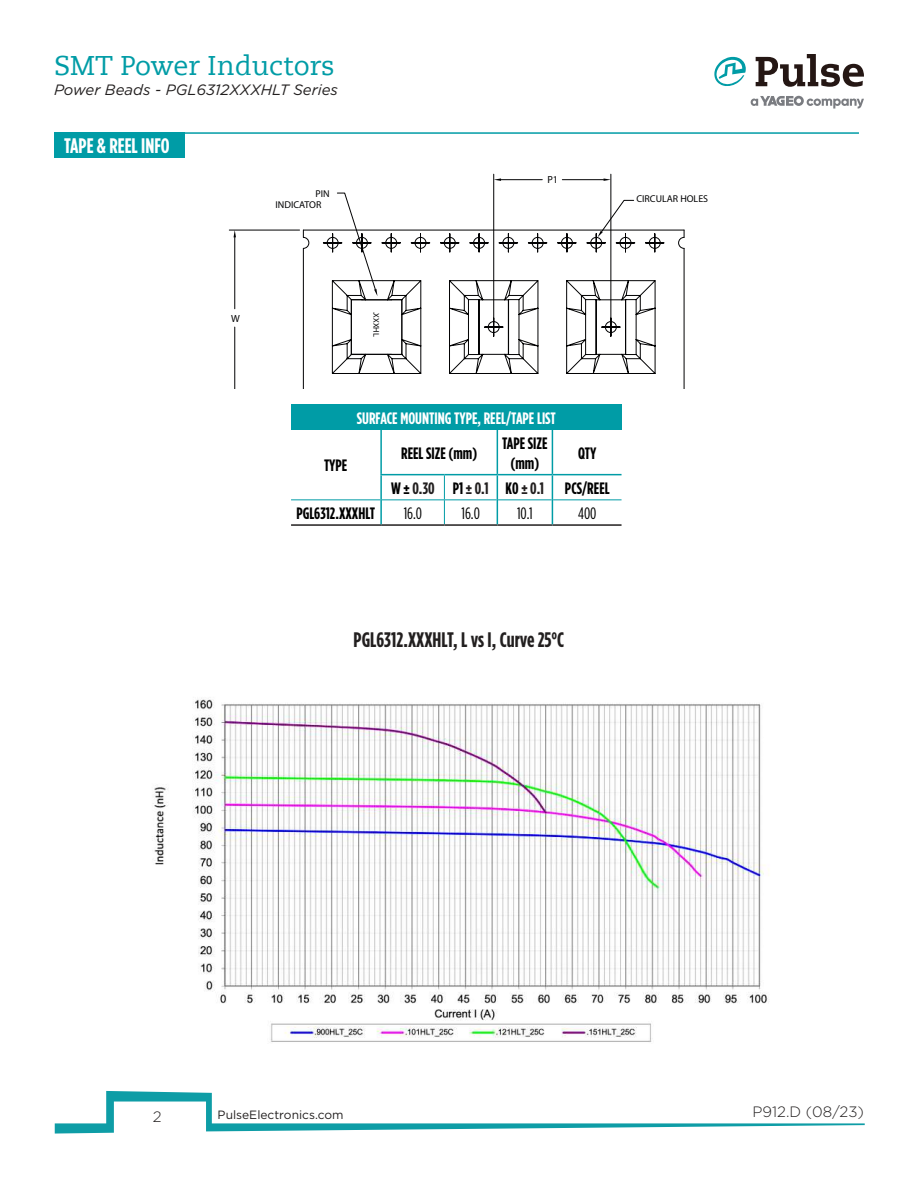
<style>
.page{position:relative;width:918px;height:1188px;background:#fff}
.page>*{position:absolute;margin:0;border:0;box-sizing:border-box;transform-origin:0 0}
.t1{font:27px "Caecilia LT Std";color:#009ca6}
.t2{font:700 21px "Gotham Condensed";color:#221f1f}
.t3{font:700 21px "Gotham Condensed";color:#fff}
.t4{font:700 16.5px/19.8px "Gotham Condensed";color:#000;text-align:center}
.t5{font:700 16.5px "Gotham Condensed";color:#fff}
.t6{font:700 16.5px "Gotham Condensed";color:#221f1f}
.t7{font:16.5px "Gotham Condensed";color:#000}
.t8{font:italic 15px "Gotham";color:#221f1f}
.t9{font:300 15px "Gotham";color:#221f1f}
.t10{font:12px "Gotham";color:#221f1f}
.t11{font:10.35px "Myriad Pro";color:#020203}
.t12{font:9.9px/11.7px "Myriad Pro";color:#020203}
.t13{font:8.25px "Myriad Pro";letter-spacing:-.01em;color:#020203}
.s1{color:#000}
</style>
<div class="page">
<div style="left:291px;top:404px;width:331px;height:26px;background:#009ca6"></div>
<hr style="left:291px;top:524px;width:90px;height:2px;background:#221f1f">
<hr style="left:381px;top:524px;width:63px;height:2px;background:#221f1f">
<hr style="left:444px;top:524px;width:53px;height:2px;background:#221f1f">
<hr style="left:497px;top:524px;width:55px;height:2px;background:#221f1f">
<hr style="left:552px;top:524px;width:70px;height:2px;background:#221f1f">
<hr style="left:380px;top:474px;width:64px;height:1px;background:#009ca6">
<hr style="left:444px;top:474px;width:53px;height:1px;background:#009ca6">
<hr style="left:497px;top:474px;width:55px;height:1px;background:#009ca6">
<hr style="left:552px;top:474px;width:70px;height:1px;background:#009ca6">
<hr style="left:552px;top:430px;width:1px;height:44px;background:#009ca6">
<hr style="left:497px;top:430px;width:1px;height:44px;background:#009ca6">
<svg style="left:291px;top:475px;width:331px;height:50px"></svg>
<hr style="left:380px;top:430px;width:2px;height:44px;background:#009ca6">
<hr style="left:380px;top:475px;width:2px;height:25px;background:#009ca6">
<hr style="left:380px;top:500px;width:2px;height:24px;background:#009ca6">
<div style="left:54px;top:132px;width:131px;height:26px;background:#009ca6"></div>
<hr style="left:159px;top:132px;width:700px;height:2px;background:#009ca6">
<svg style="left:229px;top:229px;width:94px;height:160px"></svg>
<svg style="left:234px;top:230px;width:2px;height:7px"></svg>
<hr style="left:493px;top:174px;width:1px;height:149px;background:#020203">
<hr style="left:611px;top:174px;width:1px;height:149px;background:#020203">
<hr style="left:501px;top:179px;width:41px;height:1px;background:#020203">
<hr style="left:562px;top:179px;width:42px;height:1px;background:#020203">
<svg style="left:494px;top:178px;width:7px;height:3px"></svg>
<svg style="left:604px;top:178px;width:7px;height:3px"></svg>
<hr style="left:303px;top:230px;width:381px;height:1px;background:#020203">
<hr style="left:303px;top:405px;width:381px;height:1px;background:#020203">
<hr style="left:684px;top:248px;width:1px;height:141px;background:#020203">
<hr style="left:303px;top:248px;width:1px;height:141px;background:#020203">
<svg style="left:303px;top:237px;width:382px;height:137px"></svg>
<svg style="left:323px;top:192px;width:312px;height:182px"></svg>
<img style="left:153px;top:698px;width:616px;height:344px">
<svg style="left:751px;top:96px;width:113px;height:13px"></svg>
<svg style="left:756px;top:54px;width:108px;height:33px"></svg>
<svg style="left:714px;top:57px;width:32px;height:29px"></svg>
<svg style="left:55px;top:1091px;width:810px;height:43px"></svg>
<h1 class="t1" style="left:54px;top:50px;width:282px">SMT Power Inductors</h1>
<p class="t8" style="left:54px;top:83px;width:286px">Power Beads - PGL6312XXXHLT Series</p>
<p class="t3" style="left:64px;top:136px;width:107px">TAPE &amp; REEL INFO</p>
<p class="t12" style="left:276px;top:187px;width:56px;text-indent:40px">PIN<br>INDICATOR</p>
<p class="t11" style="left:547px;top:174px;width:12px">P1</p>
<p class="t12" style="left:636px;top:193px;width:73px">CIRCULAR HOLES</p>
<p class="t11" style="left:231px;top:312px;width:10px">W</p>
<p class="t13" style="left:381px;top:312px;width:26px;rotate:90deg">.XXXHL</p>
<p class="t4" style="left:324px;top:457px;width:25px">TYPE</p>
<p class="t5" style="left:357px;top:410px;width:200px">SURFACE MOUNTING TYPE, REEL/TAPE LIST</p>
<p class="t4" style="left:401px;top:444px;width:78px">REEL SIZE (mm)</p>
<p class="t4" style="left:502px;top:434px;width:47px">TAPE SIZE (mm)</p>
<p class="t4" style="left:578px;top:444px;width:20px">QTY</p>
<p class="t6" style="left:391px;top:481px;width:154px"><span class="s1">W ±</span> 0.30 <span class="s1">P1</span> ± 0.1 <span class="s1">K0</span> ± 0.1</p>
<p class="t4" style="left:565px;top:479px;width:46px">PCS/REEL</p>
<p class="t4" style="left:296px;top:504px;width:80px">PGL6312.XXXHLT</p>
<p class="t7" style="left:404px;top:506px;width:20px">16.0</p>
<p class="t7" style="left:461px;top:506px;width:20px">16.0</p>
<p class="t7" style="left:517px;top:506px;width:17px">10.1</p>
<p class="t7" style="left:578px;top:506px;width:20px">400</p>
<p class="t2" style="left:354px;top:630px;width:212px">PGL6312.XXXHLT, L vs I, Curve 25°C</p>
<p class="t9" style="left:153px;top:1110px;width:10px">2</p>
<p class="t10" style="left:218px;top:1109px;width:127px">PulseElectronics.com</p>
<p class="t9" style="left:753px;top:1105px;width:113px">P912.D (08/23)</p>
</div>
